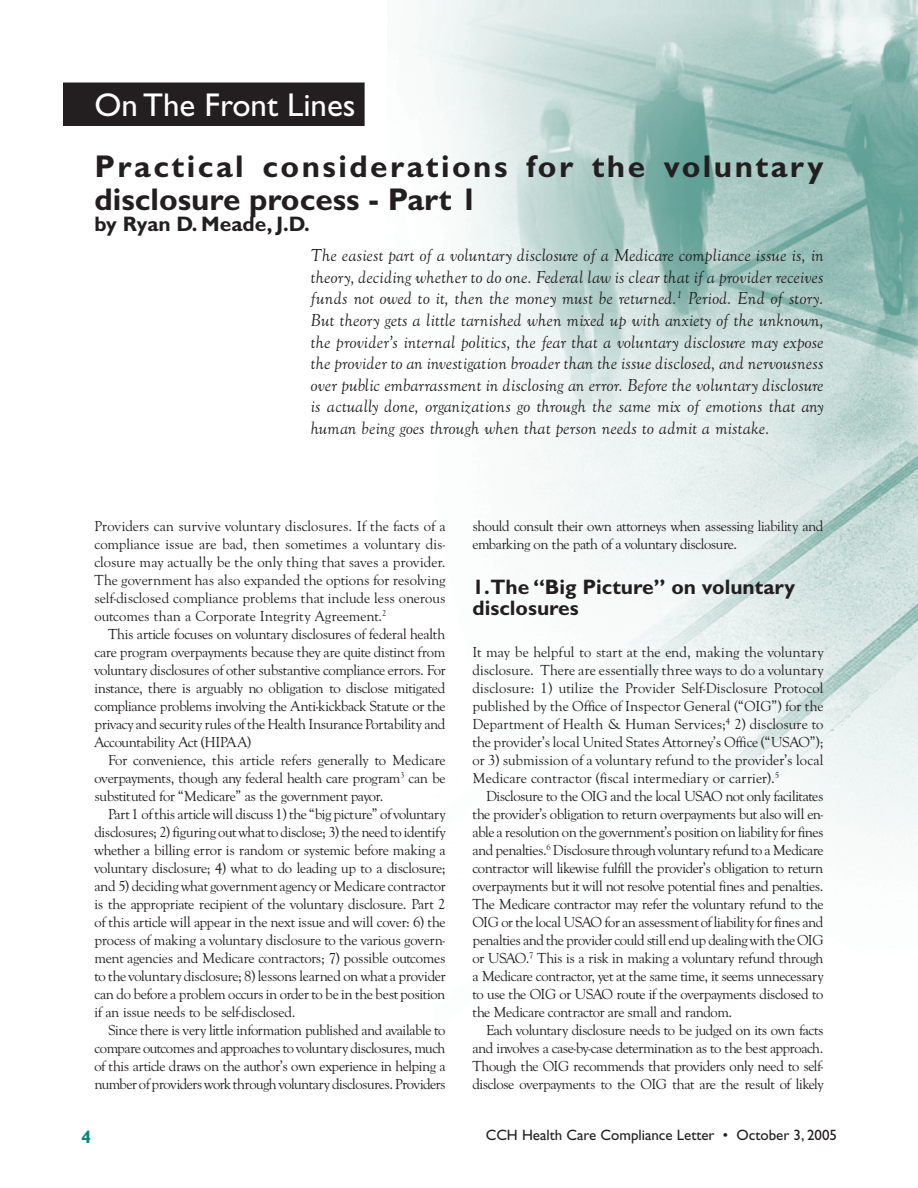
<style>
.page{position:relative;width:918px;height:1188px;background:#fff}
.page>*{position:absolute;margin:0;border:0;box-sizing:border-box;transform-origin:0 0}
.t1{font:33px "Gill Sans";color:#fff}
.t2{font:700 31.5px/33px "Gill Sans";letter-spacing:.08em;color:#231f20}
.t3{font:700 21px/21px "Gill Sans";color:#231f20}
.t4{font:18px/21.6px "Goudy Old Style Regular Italic DTC";color:#231f20;text-align:justify}
.t5{font:700 18px "Gill Sans";color:#00897a}
.t6{font:15px/18px "Goudy Old Style Regular DTC";letter-spacing:-.025em;color:#231f20;text-align:justify}
.t7{font:15px "Gill Sans";color:#231f20}
</style>
<div class="page">
<div style="left:63px;top:82px;width:302px;height:44px;background:#231f20"></div>
<img style="left:407px;top:0;width:511px;height:855px">
<h1 class="t1" style="left:94px;top:93px;width:263px">On The Front Lines</h1>
<h2 class="t2" style="left:94px;top:153px;width:731px">Practical considerations for the voluntary disclosure process - Part 1</h2>
<h3 class="t3" style="left:94px;top:215px;width:217px">by Ryan D. Meade , J.D.</h3>
<p class="t4" style="left:310px;top:246px;width:515px">The easiest part of a voluntary disclosure of a Medicare compliance issue is, in theory, deciding whether to do one. Federal law is clear that if a provider receives funds not owed to it, then the money must be returned. <sup>1</sup> Period. End of story.<br>But theory gets a little tarnished when mixed up with anxiety of the unknown, the provider’s internal politics, the fear that a voluntary disclosure may expose the provider to an investigation broader than the issue disclosed, and nervousness over public embarrassment in disclosing an error. Before the voluntary disclosure is actually done, organizations go through the same mix of emotions that any human being goes through when that person needs to admit a mistake.</p>
<p class="t6" style="left:94px;top:518px;width:353px">Providers can survive voluntary disclosures. If the facts of a compliance issue are bad, then sometimes a voluntary dis&shy;closure may actually be the only thing that saves a provider.<br>The government has also expanded the options for resolving self-disclosed compliance problems that include less onerous outcomes than a Corporate Integrity Agreement. <sup>2</sup></p>
<p class="t6" style="left:94px;top:626px;width:353px;text-indent:14px">This article focuses on voluntary disclosures of federal health care program overpayments because they are quite distinct from voluntary disclosures of other substantive compliance errors. For instance, there is arguably no obligation to disclose mitigated compliance problems involving the Anti-kickback Statute or the privacy and security rules of the Health Insurance Portability and Accountability Act (HIPAA)</p>
<p class="t6" style="left:94px;top:752px;width:353px;text-indent:14px">For convenience, this article refers generally to Medicare overpayments, though any federal health care program <sup>3</sup> can be substituted for “Medicare” as the government payor.</p>
<p class="t6" style="left:94px;top:806px;width:353px;text-indent:14px">Part 1 of this article will discuss 1) the “big picture” of voluntary disclosures; 2) figuring out what to disclose; 3) the need to identify whether a billing error is random or systemic before making a voluntary disclosure; 4) what to do leading up to a disclosure; and 5) deciding what government agency or Medicare contractor is the appropriate recipient of the voluntary disclosure. Part 2 of this article will appear in the next issue and will cover: 6) the process of making a voluntary disclosure to the various govern&shy;ment agencies and Medicare contractors; 7) possible outcomes to the voluntary disclosure; 8) lessons learned on what a provider can do before a problem occurs in order to be in the best position if an issue needs to be self-disclosed.</p>
<p class="t6" style="left:94px;top:1022px;width:353px;text-indent:14px">Since there is very little information published and available to compare outcomes and approaches to voluntary disclosures, much of this article draws on the author’s own experience in helping a number of providers work through voluntary disclosures. Providers</p>
<p class="t6" style="left:472px;top:518px;width:353px">should consult their own attorneys when assessing liability and embarking on the path of a voluntary disclosure.</p>
<h3 class="t3" style="left:472px;top:579px;width:324px">1.The “Big Picture” on voluntary disclosures</h3>
<p class="t6" style="left:472px;top:644px;width:353px">It may be helpful to start at the end, making the voluntary disclosure. There are essentially three ways to do a voluntary disclosure: 1) utilize the Provider Self-Disclosure Protocol published by the Office of Inspector General (“OIG”) for the Department of Health &amp; Human Services; <sup>4</sup> 2) disclosure to the provider’s local United States Attorney’s Office (“USAO”); or 3) submission of a voluntary refund to the provider’s local Medicare contractor (fiscal intermediary or carrier). <sup>5</sup></p>
<p class="t6" style="left:472px;top:788px;width:353px;text-indent:14px">Disclosure to the OIG and the local USAO not only facilitates the provider’s obligation to return overpayments but also will en&shy;able a resolution on the government’s position on liability for fines and penalties. <sup>6</sup> Disclosure through voluntary refund to a Medicare contractor will likewise fulfill the provider’s obligation to return overpayments but it will not resolve potential fines and penalties.<br>The Medicare contractor may refer the voluntary refund to the OIG or the local USAO for an assessment of liability for fines and penalties and the provider could still end up dealing with the OIG or USAO. <sup>7</sup> This is a risk in making a voluntary refund through a Medicare contractor, yet at the same time, it seems unnecessary to use the OIG or USAO route if the overpayments disclosed to the Medicare contractor are small and random.</p>
<p class="t6" style="left:472px;top:1022px;width:353px;text-indent:14px">Each voluntary disclosure needs to be judged on its own facts and involves a case-by-case determination as to the best approach.<br>Though the OIG recommends that providers only need to self&shy;disclose overpayments to the OIG that are the result of likely</p>
<p class="t5" style="left:81px;top:1130px;width:11px">4</p>
<p class="t7" style="left:486px;top:1130px;width:353px">CCH Health Care Compliance Letter • October 3, 2005</p>
</div>
